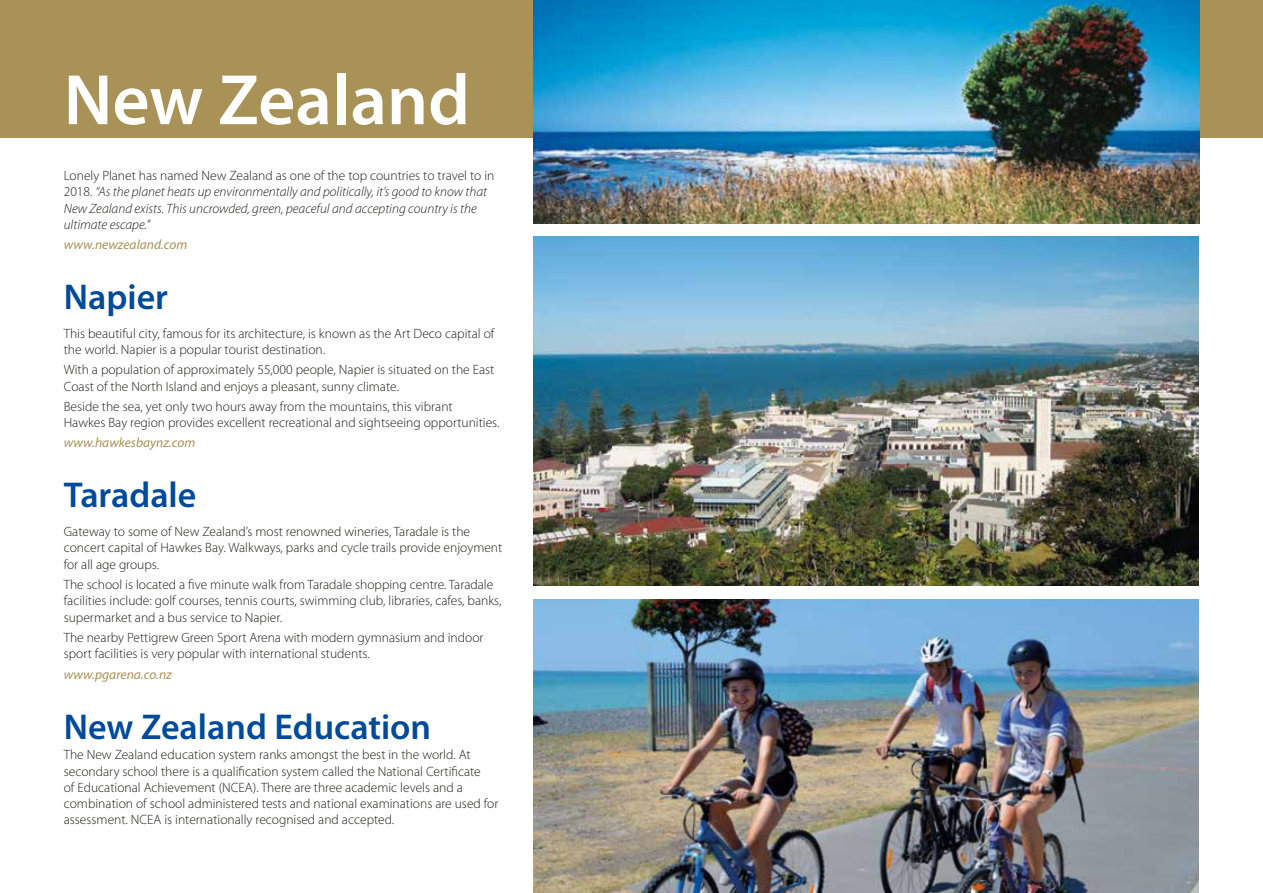
<style>
.page{position:relative;width:1263px;height:893px;background:#fff}
.page>*{position:absolute;margin:0;border:0;box-sizing:border-box;transform-origin:0 0}
.t1{font:600 72px "Myriad Pro";color:#fff}
.t2{font:600 36px "Myriad Pro";color:#004a9a}
.t3{font:300 13.5px/16.2px "Myriad Pro";color:#1d1d1b}
.t4{font:italic 300 13.5px/16.2px "Myriad Pro";color:#1d1d1b}
.t5{font:italic 13.5px "Myriad Pro";color:#a99257}
.s1{font-style:normal}
</style>
<div class="page">
<div style="left:0;top:0;width:1263px;height:138px;background:#a99257"></div>
<img style="left:534px;top:0;width:665px;height:223px">
<img style="left:534px;top:599px;width:665px;height:294px">
<img style="left:534px;top:237px;width:664px;height:349px">
<h1 class="t1" style="left:64px;top:54px;width:408px">New Zealand</h1>
<p class="t4" style="left:64px;top:167px;width:432px"><span class="s1">Lonely Planet has named New Zealand as one of the top countries to travel to in 2018.</span> “As the planet heats up environmentally and politically, it’s good to know that New Zealand exists. This uncrowded, green, peaceful and accepting country is the ultimate escape.<span class="s1">”</span></p>
<p class="t5" style="left:64px;top:236px;width:125px">www.newzealand.com</p>
<h2 class="t2" style="left:64px;top:274px;width:106px">Napier</h2>
<p class="t3" style="left:64px;top:325px;width:432px">This beautiful city, famous for its architecture, is known as the Art Deco capital of the world. Napier is a popular tourist destination.</p>
<p class="t3" style="left:64px;top:362px;width:432px">With a population of approximately 55,000 people, Napier is situated on the East<br>Coast of the North Island and enjoys a pleasant, sunny climate.</p>
<p class="t3" style="left:64px;top:398px;width:437px">Beside the sea, yet only two hours away from the mountains, this vibrant<br>Hawkes Bay region provides excellent recreational and sightseeing opportunities.</p>
<p class="t5" style="left:64px;top:434px;width:133px">www.hawkesbaynz.com</p>
<h2 class="t2" style="left:64px;top:472px;width:134px">Taradale</h2>
<p class="t3" style="left:64px;top:524px;width:440px">Gateway to some of New Zealand’s most renowned wineries, Taradale is the concert capital of Hawkes Bay. Walkways, parks and cycle trails provide enjoyment for all age groups.</p>
<p class="t3" style="left:64px;top:576px;width:439px">The school is located a five minute walk from Taradale shopping centre. Taradale facilities include: golf courses, tennis courts, swimming club, libraries, cafes, banks, supermarket and a bus service to Napier.</p>
<p class="t3" style="left:64px;top:629px;width:421px">The nearby Pettigrew Green Sport Arena with modern gymnasium and indoor sport facilities is very popular with international students.</p>
<p class="t5" style="left:64px;top:666px;width:110px">www.pgarena.co.nz</p>
<h2 class="t2" style="left:64px;top:704px;width:369px">New Zealand Education</h2>
<p class="t3" style="left:64px;top:747px;width:436px">The New Zealand education system ranks amongst the best in the world. At secondary school there is a qualification system called the National Certificate<br>of Educational Achievement (NCEA). There are three academic levels and a combination of school administered tests and national examinations are used for assessment. NCEA is internationally recognised and accepted.</p>
</div>
